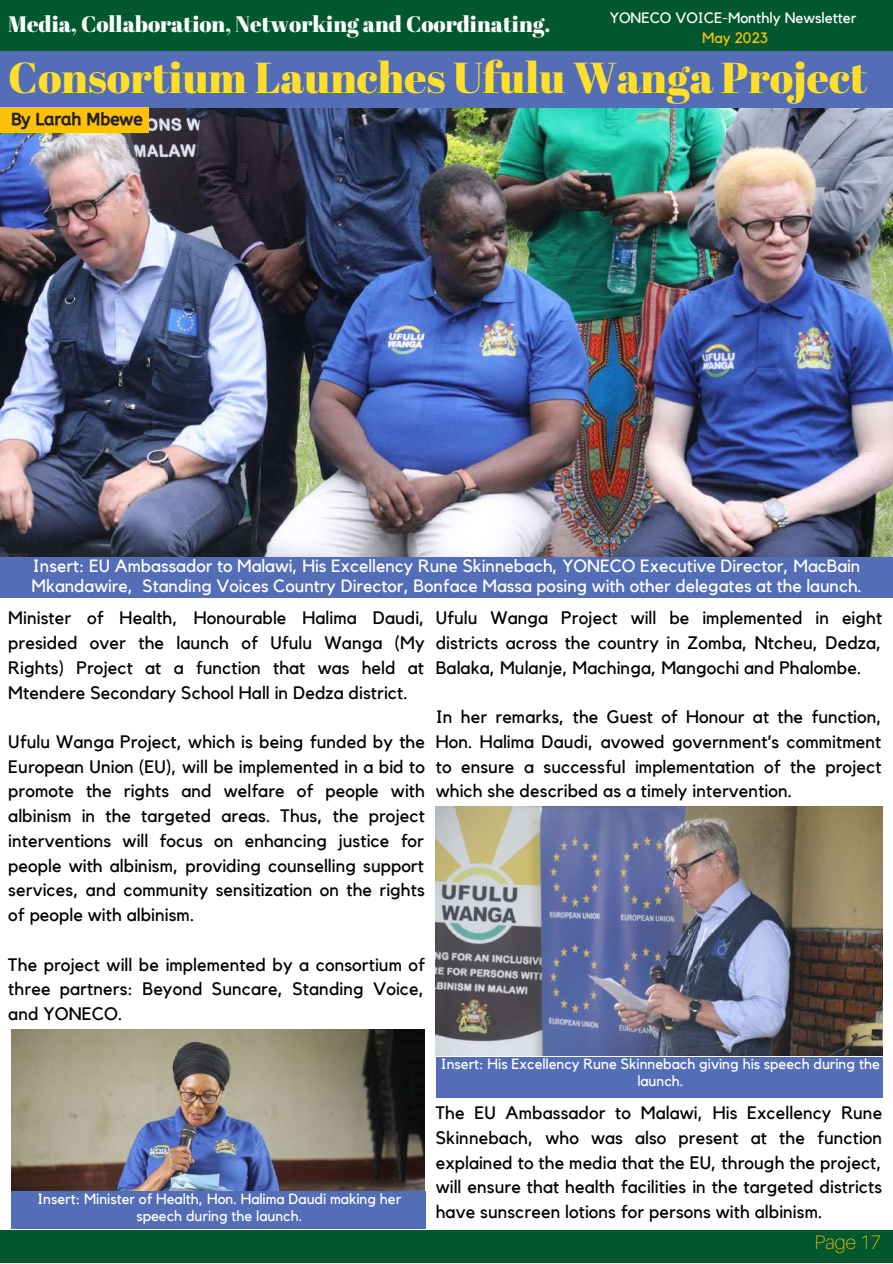
<style>
.page{position:relative;width:893px;height:1264px;background:#fff}
.page>*{position:absolute;margin:0;border:0;box-sizing:border-box;transform-origin:0 0}
.t1{font:43.2px "Abril Fatface";color:#ffdf2b}
.t2{font:22.35px "Abril Fatface";color:#fff}
.t3{font:100 19.5px "Aileron";color:#ffc107}
.t4{font:18px/24.8px "Kollektif";letter-spacing:.005em;color:#000;text-align:justify}
.t5{font:17.7px/20.2px "Kollektif";color:#fdfefe}
.t6{font:16.8px "CA Generated";color:#222125}
.t7{font:15px "Kollektif";color:#fff}
.t8{font:15px "Kollektif";color:#ffc107}
.t9{font:14.7px/16.8px "Kollektif";color:#fdfefe;text-align:center}
</style>
<div class="page">
<div style="left:0;top:1230px;width:892px;height:32px;background:#01582e"></div>
<div style="left:0;top:0;width:892px;height:55px;background:#01582e"></div>
<div style="left:0;top:52px;width:892px;height:58px;background:#536db6"></div>
<img style="left:0;top:109px;width:892px;height:448px">
<div style="left:0;top:557px;width:892px;height:41px;background:#536db6"></div>
<div style="left:0;top:107px;width:149px;height:25px;background:#ffc107"></div>
<img style="left:435px;top:806px;width:447px;height:249px">
<img style="left:11px;top:1029px;width:414px;height:161px">
<div style="left:11px;top:1190px;width:414px;height:38px;background:#536db6"></div>
<div style="left:435px;top:1056px;width:447px;height:41px;background:#536db6"></div>
<p class="t2" style="left:8px;top:8px;width:543px">Media, Collaboration, Networking and Coordinating.</p>
<p class="t7" style="left:609px;top:11px;width:248px">YONECO VOICE-Monthly Newsletter</p>
<p class="t8" style="left:702px;top:31px;width:67px">May 2023</p>
<h1 class="t1" style="left:8px;top:47px;width:860px">Consortium Launches Ufulu Wanga Project</h1>
<p class="t6" style="left:11px;top:109px;width:133px">By Larah Mbewe</p>
<p class="t5" style="left:32px;top:556px;width:831px">Insert: EU Ambassador to Malawi, His Excellency Rune Skinnebach, YONECO Executive Director, MacBain<br>Mkandawire, Standing Voices Country Director, Bonface Massa posing with other delegates at the launch.</p>
<p class="t4" style="left:8px;top:606px;width:418px">Minister of Health, Honourable Halima Daudi, presided over the launch of Ufulu Wanga (My Rights) Project at a function that was held at Mtendere Secondary School Hall in Dedza district.</p>
<p class="t4" style="left:8px;top:730px;width:418px">Ufulu Wanga Project, which is being funded by the European Union (EU), will be implemented in a bid to promote the rights and welfare of people with albinism in the targeted areas. Thus, the project interventions will focus on enhancing justice for people with albinism, providing counselling support services, and community sensitization on the rights of people with albinism.</p>
<p class="t4" style="left:8px;top:952px;width:418px">The project will be implemented by a consortium of three partners: Beyond Suncare, Standing Voice, and YONECO.</p>
<p class="t4" style="left:435px;top:606px;width:448px">Ufulu Wanga Project will be implemented in eight districts across the country in Zomba, Ntcheu, Dedza, Balaka, Mulanje, Machinga, Mangochi and Phalombe.</p>
<p class="t4" style="left:435px;top:705px;width:447px">In her remarks, the Guest of Honour at the function, Hon. Halima Daudi, avowed government’s commitment to ensure a successful implementation of the project which she described as a timely intervention.</p>
<p class="t9" style="left:37px;top:1190px;width:365px">Insert: Minister of Health, Hon. Halima Daudi making her speech during the launch.</p>
<p class="t9" style="left:441px;top:1056px;width:440px">Insert: His Excellency Rune Skinnebach giving his speech during the launch.</p>
<p class="t4" style="left:435px;top:1101px;width:448px">The EU Ambassador to Malawi, His Excellency Rune Skinnebach, who was also present at the function explained to the media that the EU, through the project, will ensure that health facilities in the targeted districts have sunscreen lotions for persons with albinism.</p>
<p class="t3" style="left:814px;top:1229px;width:68px">Page 17</p>
</div>
